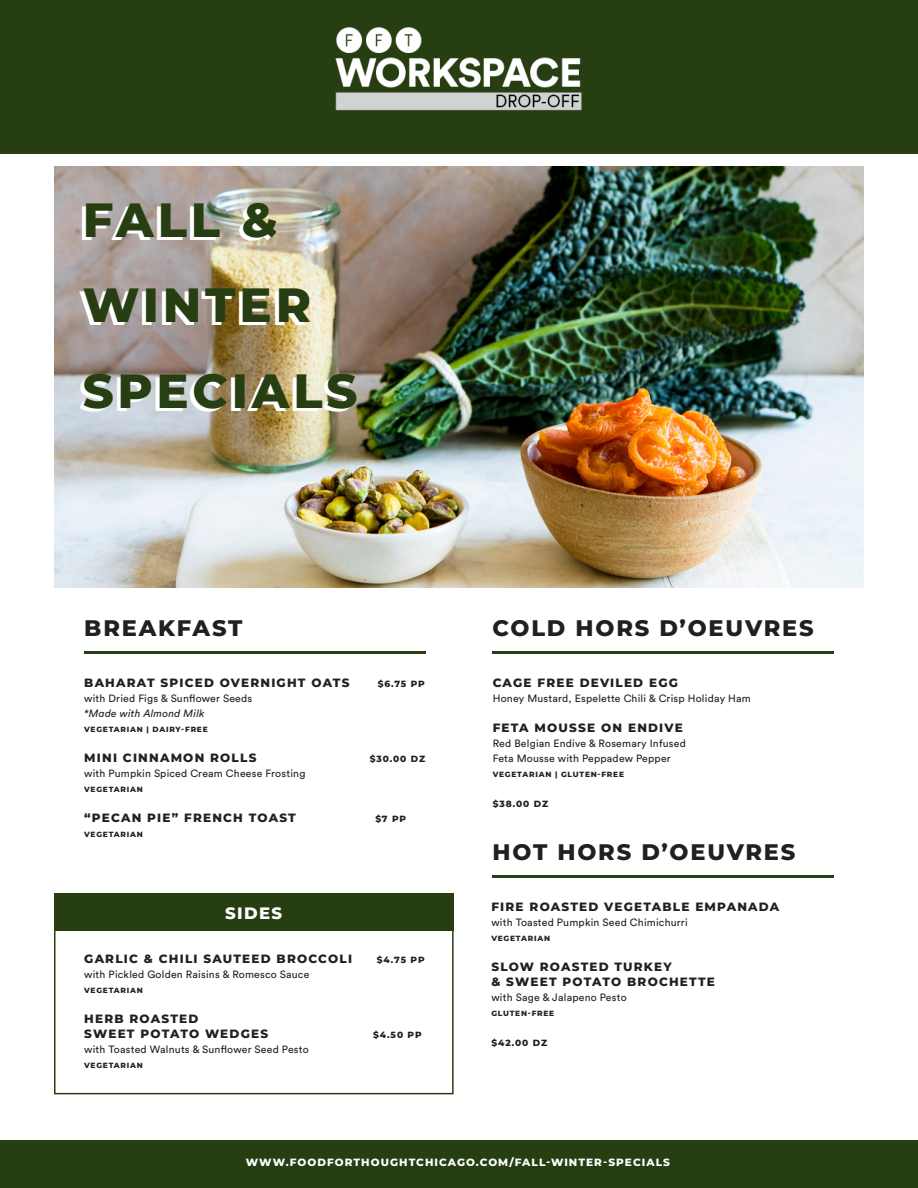
<style>
.page{position:relative;width:918px;height:1188px;background:#fff}
.page>*{position:absolute;margin:0;border:0;box-sizing:border-box;transform-origin:0 0}
.t1{font:800 48px "Montserrat";letter-spacing:.08em;color:#273e12}
.t2{font:800 22.5px "Montserrat";letter-spacing:.08em;color:#231f20}
.t3{font:800 16.5px "Montserrat";letter-spacing:.08em;color:#fff}
.t4{font:800 12px/15px "Montserrat";letter-spacing:.1em;color:#231f20}
.t5{font:10.5px "Circular Std";letter-spacing:.02em;color:#231f20}
.t6{font:800 10.5px "Montserrat";letter-spacing:.1em;color:#fff}
.t7{font:italic 10.5px "Circular Std";letter-spacing:.02em;color:#231f20}
.t8{font:800 9px "Montserrat";letter-spacing:.095em;color:#231f20}
.t9{font:800 7.5px "Montserrat";letter-spacing:.1em;color:#231f20}
</style>
<div class="page">
<img style="left:54px;top:166px;width:810px;height:422px">
<img style="left:326px;top:153px;width:268px;height:26px">
<hr style="left:84px;top:652px;width:342px;height:2px;background:#273e12">
<div style="left:0;top:0;width:918px;height:153px;background:#273e12"></div>
<img style="left:335px;top:27px;width:247px;height:84px">
<hr style="left:492px;top:652px;width:342px;height:2px;background:#273e12">
<div style="left:0;top:1140px;width:918px;height:48px;background:#273e12"></div>
<div style="left:54px;top:894px;width:400px;height:37px;background:#273e12"></div>
<div style="left:54px;top:894px;width:400px;height:200px;border:2px solid #273e12"></div>
<hr style="left:492px;top:876px;width:342px;height:2px;background:#273e12">
<p class="t1" style="left:83px;top:185px;width:197px">FALL &amp;</p>
<p class="t1" style="left:83px;top:270px;width:230px">WINTER</p>
<p class="t1" style="left:83px;top:356px;width:276px">SPECIALS</p>
<p class="t2" style="left:84px;top:612px;width:160px">BREAKFAST</p>
<p class="t4" style="left:84px;top:675px;width:267px">BAHARAT SPICED OVERNIGHT OATS</p>
<p class="t8" style="left:378px;top:677px;width:49px">$6.75 PP</p>
<p class="t5" style="left:84px;top:692px;width:170px">with Dried Figs &amp; Sunflower Seeds</p>
<p class="t7" style="left:84px;top:707px;width:122px">*Made with Almond Milk</p>
<p class="t9" style="left:84px;top:724px;width:125px">VEGETARIAN | DAIRY-FREE</p>
<p class="t4" style="left:84px;top:750px;width:174px">MINI CINNAMON ROLLS</p>
<p class="t8" style="left:370px;top:752px;width:57px">$30.00 DZ</p>
<p class="t5" style="left:84px;top:767px;width:223px">with Pumpkin Spiced Cream Cheese Frosting</p>
<p class="t9" style="left:84px;top:784px;width:60px">VEGETARIAN</p>
<p class="t4" style="left:84px;top:810px;width:213px">“PECAN PIE” FRENCH TOAST</p>
<p class="t8" style="left:375px;top:812px;width:32px">$7 PP</p>
<p class="t9" style="left:84px;top:829px;width:60px">VEGETARIAN</p>
<p class="t3" style="left:225px;top:901px;width:58px">SIDES</p>
<p class="t4" style="left:84px;top:951px;width:269px">GARLIC &amp; CHILI SAUTEED BROCCOLI</p>
<p class="t8" style="left:377px;top:954px;width:49px">$4.75 PP</p>
<p class="t5" style="left:84px;top:968px;width:227px">with Pickled Golden Raisins &amp; Romesco Sauce</p>
<p class="t9" style="left:84px;top:985px;width:60px">VEGETARIAN</p>
<p class="t4" style="left:84px;top:1011px;width:185px">HERB ROASTED<br>SWEET POTATO WEDGES</p>
<p class="t8" style="left:373px;top:1029px;width:50px">$4.50 PP</p>
<p class="t5" style="left:84px;top:1043px;width:226px">with Toasted Walnuts &amp; Sunflower Seed Pesto</p>
<p class="t9" style="left:84px;top:1060px;width:60px">VEGETARIAN</p>
<p class="t2" style="left:492px;top:612px;width:323px">COLD HORS D’OEUVRES</p>
<p class="t4" style="left:493px;top:675px;width:187px">CAGE FREE DEVILED EGG</p>
<p class="t5" style="left:493px;top:692px;width:260px">Honey Mustard, Espelette Chili &amp; Crisp Holiday Ham</p>
<p class="t4" style="left:493px;top:720px;width:192px">FETA MOUSSE ON ENDIVE</p>
<p class="t5" style="left:493px;top:737px;width:195px">Red Belgian Endive &amp; Rosemary Infused</p>
<p class="t5" style="left:493px;top:752px;width:180px">Feta Mousse with Peppadew Pepper</p>
<p class="t9" style="left:493px;top:769px;width:133px">VEGETARIAN | GLUTEN-FREE</p>
<p class="t8" style="left:493px;top:797px;width:57px">$38.00 DZ</p>
<p class="t2" style="left:492px;top:836px;width:304px">HOT HORS D’OEUVRES</p>
<p class="t4" style="left:491px;top:899px;width:289px">FIRE ROASTED VEGETABLE EMPANADA</p>
<p class="t5" style="left:491px;top:916px;width:198px">with Toasted Pumpkin Seed Chimichurri</p>
<p class="t9" style="left:491px;top:933px;width:60px">VEGETARIAN</p>
<p class="t4" style="left:491px;top:959px;width:182px">SLOW ROASTED TURKEY</p>
<p class="t4" style="left:491px;top:974px;width:225px">&amp; SWEET POTATO BROCHETTE</p>
<p class="t5" style="left:491px;top:991px;width:137px">with Sage &amp; Jalapeno Pesto</p>
<p class="t9" style="left:491px;top:1008px;width:64px">GLUTEN-FREE</p>
<p class="t8" style="left:491px;top:1036px;width:57px">$42.00 DZ</p>
<p class="t6" style="left:246px;top:1155px;width:426px">WWW.FOODFORTHOUGHTCHICAGO.COM/FALL-WINTER-SPECIALS</p>
</div>
